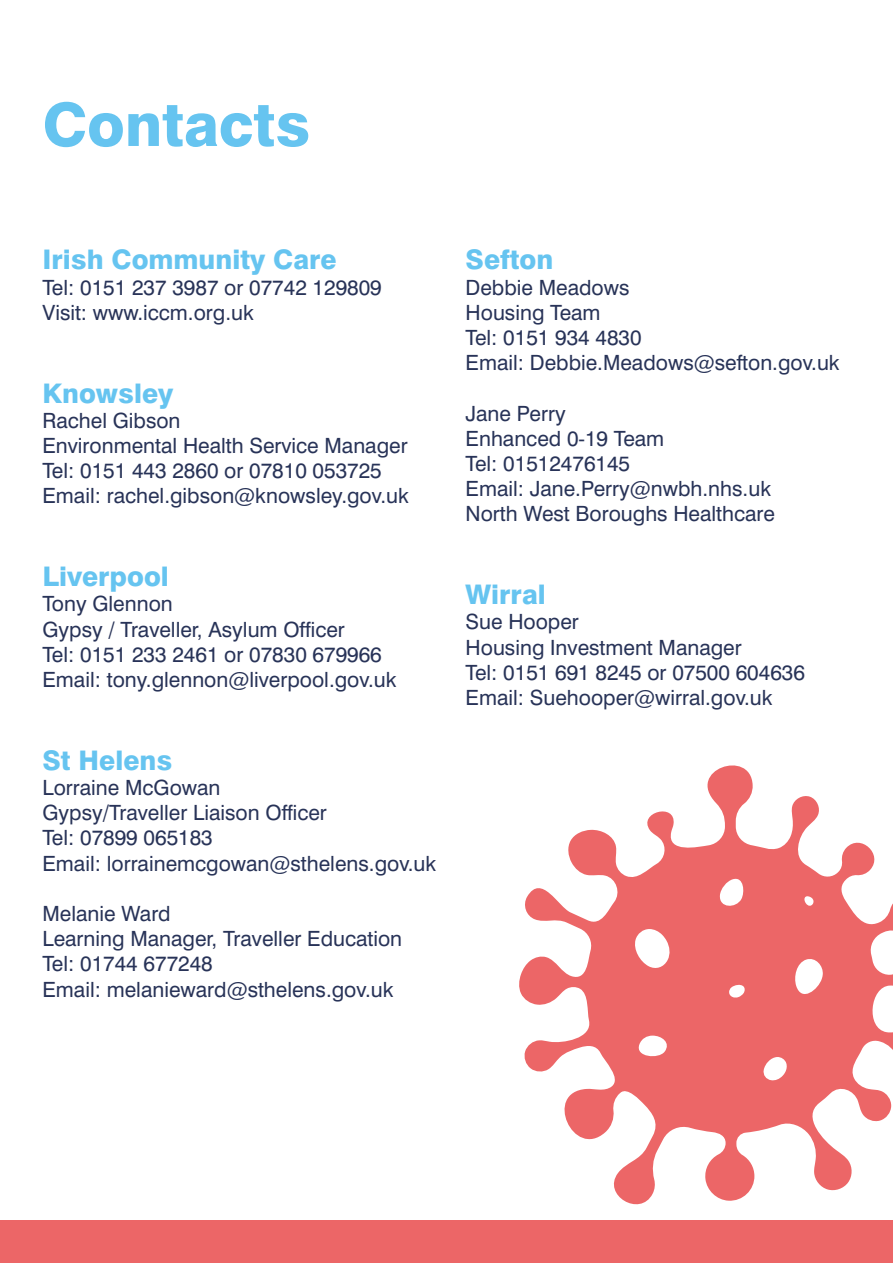
<style>
.page{position:relative;width:893px;height:1263px;background:#fff}
.page>*{position:absolute;margin:0;border:0;box-sizing:border-box;transform-origin:0 0}
.t1{font:800 60px "Swiss 721 BT";color:#66c4f0}
.t2{font:800 27px "Swiss 721 BT";color:#66c4f0}
.t3{font:21px/25.2px "Swiss 721 BT";color:#283358}
</style>
<div class="page">
<svg style="left:519px;top:765px;width:374px;height:440px;fill:#ec6667"></svg>
<svg style="left:633px;top:929px;width:38px;height:41px"></svg>
<svg style="left:763px;top:1057px;width:24px;height:24px"></svg>
<svg style="left:719px;top:876px;width:26px;height:32px"></svg>
<svg style="left:728px;top:983px;width:17px;height:15px"></svg>
<svg style="left:635px;top:1035px;width:36px;height:24px"></svg>
<svg style="left:793px;top:956px;width:31px;height:47px"></svg>
<svg style="left:803px;top:894px;width:14px;height:16px"></svg>
<div style="left:0;top:1220px;width:893px;height:43px;background:#ec6667"></div>
<h1 class="t1" style="left:43px;top:88px;width:269px">Contacts</h1>
<p class="t2" style="left:43px;top:243px;width:296px">Irish Community Care</p>
<p class="t3" style="left:43px;top:274px;width:341px">Tel: 0151 237 3987 or 07742 129809<br>Visit: www.iccm.org.uk</p>
<p class="t2" style="left:43px;top:376px;width:132px">Knowsley</p>
<p class="t3" style="left:43px;top:407px;width:368px">Rachel Gibson<br>Environmental Health Service Manager<br>Tel: 0151 443 2860 or 07810 053725<br>Email: rachel.gibson@knowsley.gov.uk</p>
<p class="t2" style="left:43px;top:560px;width:128px">Liverpool</p>
<p class="t3" style="left:43px;top:591px;width:356px">Tony Glennon<br>Gypsy / Traveller, Asylum Officer<br>Tel: 0151 233 2461 or 07830 679966<br>Email: tony.glennon@liverpool.gov.uk</p>
<p class="t2" style="left:43px;top:744px;width:131px">St Helens</p>
<p class="t3" style="left:43px;top:775px;width:395px">Lorraine McGowan<br>Gypsy/Traveller Liaison Officer<br>Tel: 07899 065183<br>Email: lorrainemcgowan@sthelens.gov.uk</p>
<p class="t3" style="left:43px;top:901px;width:361px">Melanie Ward<br>Learning Manager, Traveller Education<br>Tel: 01744 677248<br>Email: melanieward@sthelens.gov.uk</p>
<p class="t2" style="left:466px;top:243px;width:89px">Sefton</p>
<p class="t3" style="left:466px;top:274px;width:376px">Debbie Meadows<br>Housing Team<br>Tel: 0151 934 4830<br>Email: Debbie.Meadows@sefton.gov.uk</p>
<p class="t3" style="left:466px;top:400px;width:311px">Jane Perry<br>Enhanced 0-19 Team<br>Tel: 01512476145<br>Email: Jane.Perry@nwbh.nhs.uk<br>North West Boroughs Healthcare</p>
<p class="t2" style="left:466px;top:578px;width:82px">Wirral</p>
<p class="t3" style="left:466px;top:609px;width:341px">Sue Hooper<br>Housing Investment Manager<br>Tel: 0151 691 8245 or 07500 604636<br>Email: Suehooper@wirral.gov.uk</p>
</div>
